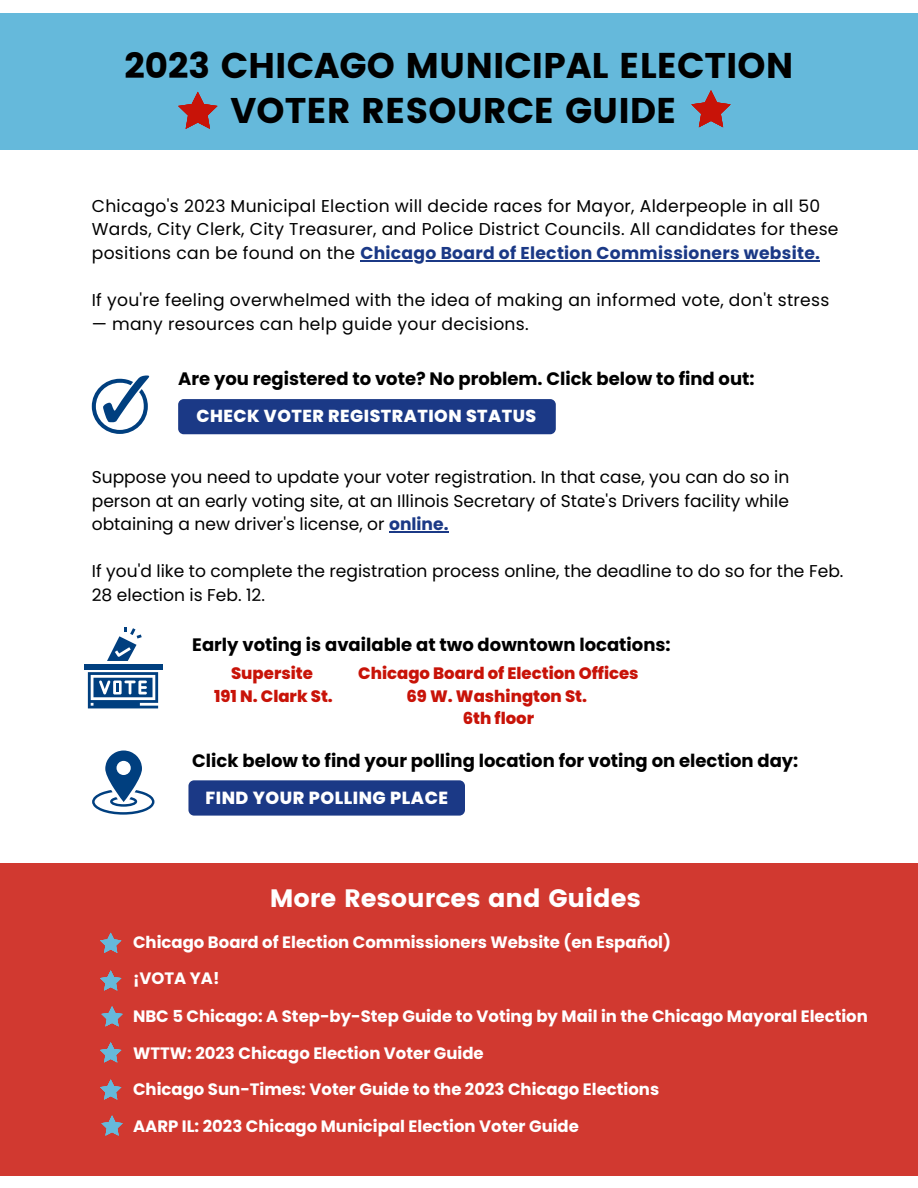
<style>
.page{position:relative;width:918px;height:1188px;background:#fff}
.page>*{position:absolute;margin:0;border:0;box-sizing:border-box;transform-origin:0 0}
.t1{font:35.7px/45px "Poppins";color:#000;text-align:center}
.t2{font:25.2px "Poppins";color:#fff}
.t3{font:700 18px "Poppins";color:#000}
.t4{font:800 17.55px "Poppins";letter-spacing:.03em;color:#fff}
.t5{font:800 17.4px "Poppins";letter-spacing:.03em;color:#fff}
.t6{font:17.1px/23.7px "Poppins";letter-spacing:.015em;color:#000}
.t7{font:700 16.5px "Poppins";color:#fff}
.t8{font:800 16.5px/22.5px "Poppins";color:#c81308;text-align:center}
.s1{font-weight:700;color:#1b3986}
</style>
<div class="page">
<div style="left:0;top:14px;width:918px;height:135px;background:#65b9db"></div>
<svg style="left:691px;top:90px;width:40px;height:37px"></svg>
<svg style="left:178px;top:92px;width:40px;height:37px"></svg>
<div style="left:0;top:863px;width:918px;height:312px;background:#d13930"></div>
<svg style="left:100px;top:933px;width:21px;height:20px"></svg>
<svg style="left:101px;top:1006px;width:22px;height:20px"></svg>
<svg style="left:100px;top:970px;width:21px;height:21px"></svg>
<svg style="left:100px;top:1042px;width:21px;height:21px"></svg>
<svg style="left:100px;top:1079px;width:21px;height:21px"></svg>
<svg style="left:101px;top:1115px;width:22px;height:21px"></svg>
<div style="left:178px;top:399px;width:378px;height:35px;background:#1b3986;border-radius:6px"></div>
<div style="left:188px;top:780px;width:277px;height:35px;background:#1b3986;border-radius:6px"></div>
<svg style="left:92px;top:376px;width:57px;height:58px"></svg>
<svg style="left:92px;top:751px;width:62px;height:64px"></svg>
<div style="left:84px;top:664px;width:78px;height:5px;background:#003f7f"></div>
<svg style="left:88px;top:672px;width:70px;height:36px"></svg>
<svg style="left:107px;top:627px;width:35px;height:34px"></svg>
<hr style="left:389px;top:531px;width:59px;height:1px;background:#1b3986">
<hr style="left:360px;top:260px;width:460px;height:1px;background:#1b3986">
<h1 class="t1" style="left:124px;top:43px;width:670px">2023 CHICAGO MUNICIPAL ELECTION<br>VOTER RESOURCE GUIDE</h1>
<p class="t6" style="left:92px;top:194px;width:748px">Chicago's 2023 Municipal Election will decide races for Mayor, Alderpeople in all 50<br>Wards, City Clerk, City Treasurer, and Police District Councils. All candidates for these positions can be found on the <span class="s1">Chicago Board of Election Commissioners website.</span></p>
<p class="t6" style="left:92px;top:288px;width:739px">If you're feeling overwhelmed with the idea of making an informed vote, don't stress</p>
<p class="t6" style="left:92px;top:312px;width:438px">— many resources can help guide your decisions.</p>
<p class="t3" style="left:178px;top:366px;width:578px">Are you registered to vote? No problem. Click below to find out:</p>
<p class="t5" style="left:196px;top:403px;width:341px">CHECK VOTER REGISTRATION STATUS</p>
<p class="t6" style="left:92px;top:465px;width:699px;text-align:justify">Suppose you need to update your voter registration. In that case, you can do so in person at an early voting site, at an Illinois Secretary of State's Drivers facility while obtaining a new driver's license, or <span class="s1">online.</span></p>
<p class="t6" style="left:92px;top:560px;width:753px">If you'd like to complete the registration process online, the deadline to do so for the Feb.<br>28 election is Feb. 12.</p>
<p class="t3" style="left:192px;top:633px;width:480px">Early voting is available at two downtown locations:</p>
<p class="t8" style="left:214px;top:662px;width:120px">Supersite<br>191 N. Clark St.</p>
<p class="t8" style="left:358px;top:662px;width:282px">Chicago Board of Election Offices<br>69 W. Washington St.<br>6th floor</p>
<p class="t3" style="left:192px;top:748px;width:608px">Click below to find your polling location for voting on election day:</p>
<p class="t4" style="left:206px;top:786px;width:244px">FIND YOUR POLLING PLACE</p>
<h2 class="t2" style="left:270px;top:884px;width:373px">More Resources and Guides</h2>
<p class="t7" style="left:133px;top:931px;width:539px">Chicago Board of Election Commissioners Website (en Español)</p>
<p class="t7" style="left:133px;top:967px;width:88px">¡VOTA YA!</p>
<p class="t7" style="left:133px;top:1005px;width:736px">NBC 5 Chicago: A Step-by-Step Guide to Voting by Mail in the Chicago Mayoral Election</p>
<p class="t7" style="left:133px;top:1041px;width:352px">WTTW: 2023 Chicago Election Voter Guide</p>
<p class="t7" style="left:133px;top:1078px;width:528px">Chicago Sun-Times: Voter Guide to the 2023 Chicago Elections</p>
<p class="t7" style="left:133px;top:1115px;width:447px">AARP IL: 2023 Chicago Municipal Election Voter Guide</p>
</div>
